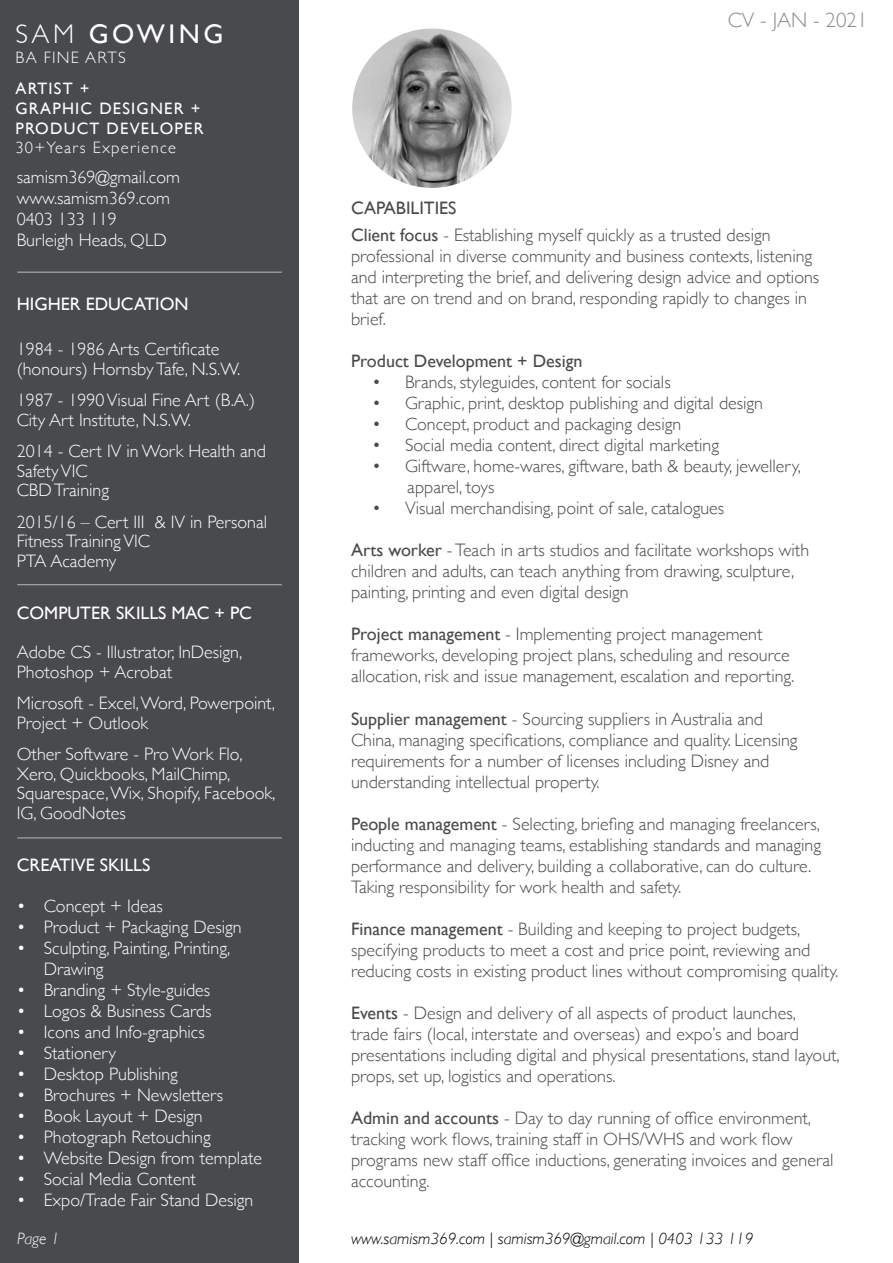
<style>
.page{position:relative;width:893px;height:1263px;background:#fff}
.page>*{position:absolute;margin:0;border:0;box-sizing:border-box;transform-origin:0 0}
.t1{font:27px "Gill Sans";letter-spacing:.13em;color:#fff}
.t2{font:300 21px "Gill Sans";color:#8a8c8e}
.t3{font:300 18px/21px "Gill Sans";color:#494a4d}
.t4{font:300 18px/19.5px "Gill Sans";color:#fff}
.t5{font:18px "Gill Sans";color:#fff}
.t6{font:18px "Gill Sans";color:#494a4d}
.t7{font:italic 300 16.5px "Gill Sans";color:#000}
.t8{font:16.5px/19.8px "Gill Sans";letter-spacing:.075em;color:#fff}
.t9{font:300 16.5px "Gill Sans";letter-spacing:.075em;color:#fff}
.t10{font:italic 300 16.5px "Gill Sans";color:#fff}
.s1{font-weight:300}
.s2{font-weight:400}
</style>
<div class="page">
<div style="left:0;top:0;width:299px;height:1263px;background:#494a4d"></div>
<hr style="left:17px;top:272px;width:265px;height:1px;background:#b8babc">
<hr style="left:17px;top:584px;width:265px;height:1px;background:#b8babc">
<hr style="left:17px;top:837px;width:265px;height:1px;background:#b8babc">
<img style="left:352px;top:28px;width:160px;height:160px;border-radius:80px">
<p class="t1" style="left:15px;top:18px;width:209px"><span class="s1">SAM</span> GOWING</p>
<p class="t9" style="left:15px;top:44px;width:112px">BA FINE ARTS</p>
<p class="t8" style="left:15px;top:78px;width:75px">ARTIST +</p>
<p class="t8" style="left:15px;top:98px;width:190px">GRAPHIC DESIGNER +<br>PRODUCT DEVELOPER</p>
<p class="t9" style="left:15px;top:135px;width:162px">30+Years Experience</p>
<p class="t4" style="left:17px;top:166px;width:165px">samism369@gmail.com</p>
<p class="t4" style="left:17px;top:187px;width:155px">www.samism369.com</p>
<p class="t4" style="left:17px;top:208px;width:102px">0403 133 119</p>
<p class="t4" style="left:17px;top:229px;width:152px">Burleigh Heads, QLD</p>
<p class="t5" style="left:17px;top:293px;width:173px">HIGHER EDUCATION</p>
<p class="t4" style="left:17px;top:339px;width:225px">1984 - 1986 Arts Certificate (honours) Hornsby Tafe, N.S.W.</p>
<p class="t4" style="left:17px;top:390px;width:240px">1987 - 1990 Visual Fine Art (B.A.)</p>
<p class="t4" style="left:17px;top:409px;width:176px">City Art Institute, N.S.W.</p>
<p class="t4" style="left:17px;top:441px;width:251px">2014 - Cert IV in Work Health and<br>Safety VIC</p>
<p class="t4" style="left:17px;top:480px;width:94px">CBD Training</p>
<p class="t4" style="left:17px;top:511px;width:252px">2015/16 – Cert III &amp; IV in Personal<br>Fitness Training VIC</p>
<p class="t4" style="left:17px;top:550px;width:101px">PTA Academy</p>
<p class="t5" style="left:17px;top:602px;width:237px">COMPUTER SKILLS MAC + PC</p>
<p class="t4" style="left:17px;top:642px;width:227px">Adobe CS - Illustrator, InDesign,<br>Photoshop + Acrobat</p>
<p class="t4" style="left:17px;top:693px;width:260px">Microsoft - Excel, Word, Powerpoint,<br>Project + Outlook</p>
<p class="t4" style="left:17px;top:744px;width:260px">Other Software - Pro Work Flo,<br>Xero, Quickbooks, MailChimp,<br>Squarespace, Wix, Shopify, Facebook,<br>IG, GoodNotes</p>
<p class="t5" style="left:17px;top:854px;width:135px">CREATIVE SKILLS</p>
<p class="t4" style="left:17px;top:895px;width:147px">• Concept + Ideas</p>
<p class="t4" style="left:17px;top:916px;width:226px">• Product + Packaging Design</p>
<p class="t4" style="left:44px;top:936px;width:188px;line-height:21px;text-indent:-27px">• Sculpting, Painting, Printing,<br>Drawing</p>
<p class="t4" style="left:17px;top:979px;width:195px">• Branding + Style-guides</p>
<p class="t4" style="left:17px;top:1000px;width:196px">• Logos &amp; Business Cards</p>
<p class="t4" style="left:17px;top:1021px;width:190px">• Icons and Info-graphics</p>
<p class="t4" style="left:17px;top:1042px;width:101px">• Stationery</p>
<p class="t4" style="left:17px;top:1063px;width:163px">• Desktop Publishing</p>
<p class="t4" style="left:17px;top:1084px;width:208px">• Brochures + Newsletters</p>
<p class="t4" style="left:17px;top:1105px;width:187px">• Book Layout + Design</p>
<p class="t4" style="left:17px;top:1126px;width:195px">• Photograph Retouching</p>
<p class="t4" style="left:17px;top:1147px;width:247px">• Website Design from template</p>
<p class="t4" style="left:17px;top:1168px;width:181px">• Social Media Content</p>
<p class="t4" style="left:17px;top:1189px;width:238px">• Expo/Trade Fair Stand Design</p>
<p class="t2" style="left:728px;top:3px;width:141px">CV - JAN - 2021</p>
<p class="t6" style="left:351px;top:198px;width:107px">CAPABILITIES</p>
<p class="t3" style="left:351px;top:224px;width:470px"><span class="s2">Client focus</span> - Establishing myself quickly as a trusted design professional in diverse community and business contexts, listening and interpreting the brief, and delivering design advice and options that are on trend and on brand, responding rapidly to changes in brief.</p>
<p class="t6" style="left:351px;top:351px;width:233px">Product Development + Design</p>
<p class="t3" style="left:372px;top:371px;width:300px">• Brands, styleguides, content for socials</p>
<p class="t3" style="left:372px;top:392px;width:392px">• Graphic, print, desktop publishing and digital design</p>
<p class="t3" style="left:372px;top:413px;width:310px">• Concept, product and packaging design</p>
<p class="t3" style="left:372px;top:434px;width:348px">• Social media content, direct digital marketing</p>
<p class="t3" style="left:407px;top:455px;width:395px;text-indent:-35px">• Giftware, home-wares, giftware, bath &amp; beauty, jewellery, apparel, toys</p>
<p class="t3" style="left:372px;top:497px;width:353px">• Visual merchandising, point of sale, catalogues</p>
<p class="t3" style="left:351px;top:539px;width:460px"><span class="s2">Arts worker</span> - Teach in arts studios and facilitate workshops with children and adults, can teach anything from drawing, sculpture, painting, printing and even digital design</p>
<p class="t3" style="left:351px;top:623px;width:445px"><span class="s2">Project management</span> - Implementing project management frameworks, developing project plans, scheduling and resource allocation, risk and issue management, escalation and reporting.</p>
<p class="t3" style="left:351px;top:707px;width:448px"><span class="s2">Supplier management</span> - Sourcing suppliers in Australia and China, managing specifications, compliance and quality. Licensing requirements for a number of licenses including Disney and understanding intellectual property.</p>
<p class="t3" style="left:351px;top:812px;width:472px"><span class="s2">People management</span> - Selecting, briefing and managing freelancers, inducting and managing teams, establishing standards and managing performance and delivery, building a collaborative, can do culture.<br>Taking responsibility for work health and safety.</p>
<p class="t3" style="left:351px;top:917px;width:489px"><span class="s2">Finance management</span> - Building and keeping to project budgets, specifying products to meet a cost and price point, reviewing and reducing costs in existing product lines without compromising quality.</p>
<p class="t3" style="left:351px;top:1001px;width:490px"><span class="s2">Events</span> - Design and delivery of all aspects of product launches,<br>trade fairs (local, interstate and overseas) and expo’s and board presentations including digital and physical presentations, stand layout, props, set up, logistics and operations.</p>
<p class="t3" style="left:351px;top:1106px;width:484px"><span class="s2">Admin and accounts</span> - Day to day running of office environment, tracking work flows, training staff in OHS/WHS and work flow programs new staff office inductions, generating invoices and general accounting.</p>
<p class="t10" style="left:17px;top:1229px;width:44px">Page 1</p>
<p class="t7" style="left:351px;top:1229px;width:404px">www.samism369.com | samism369@gmail.com | 0403 133 119</p>
</div>
